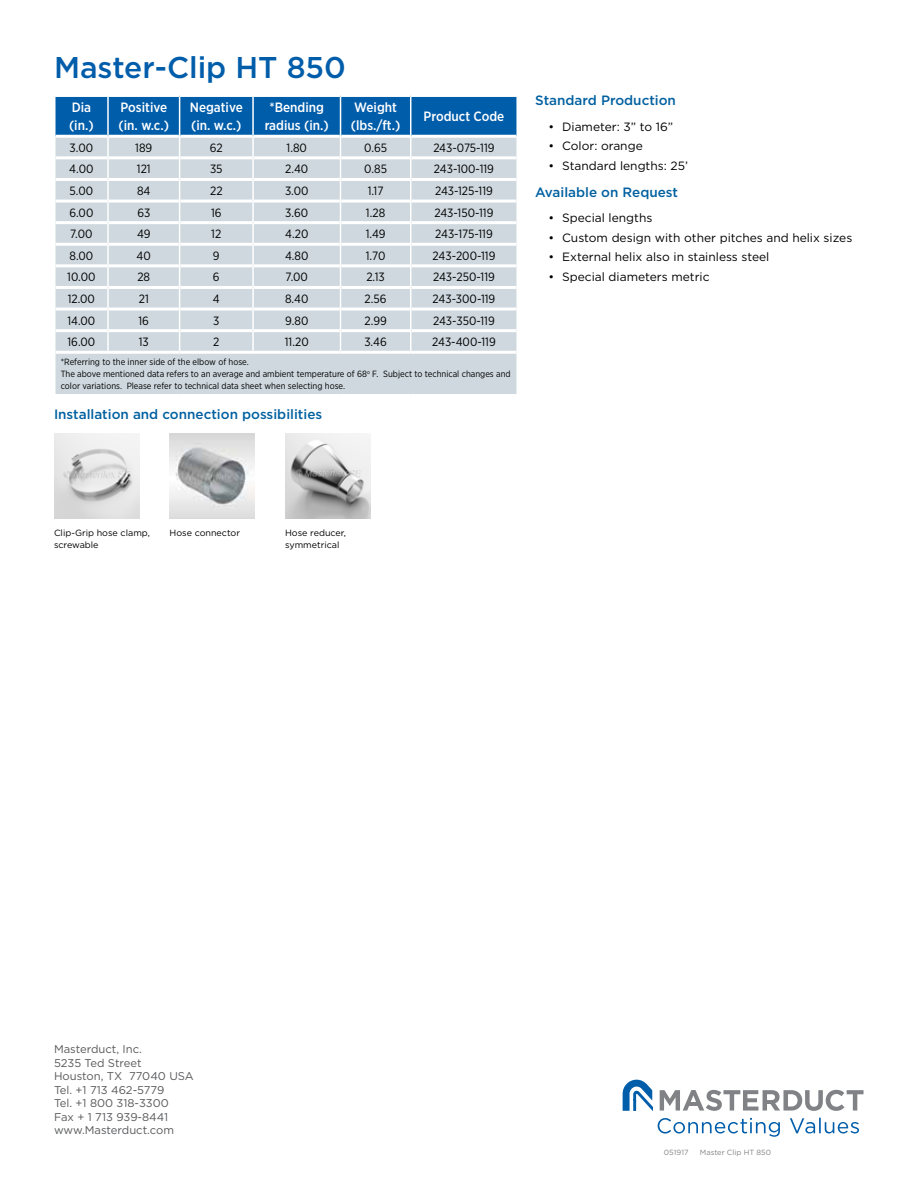
<style>
.page{position:relative;width:918px;height:1188px;background:#fff}
.page>*{position:absolute;margin:0;border:0;box-sizing:border-box;transform-origin:0 0}
.t1{font:500 30px "Gotham";color:#005daa}
.t2{font:500 13.5px/18px "Gotham Narrow";color:#fff}
.t3{font:500 13.5px "Gotham";color:#0060a0}
.t4{font:12px "Gotham Narrow";color:#000}
.t5{font:12px "Gotham";color:#000}
.t6{font:11.25px/13.5px "Gotham";color:#58595b}
.t7{font:9px/12px "Gotham Narrow";color:#000}
.t8{font:9px/12px "Gotham";color:#000}
.t9{font:7.5px "Gotham";color:#808285}
</style>
<div class="page">
<svg style="left:623px;top:1080px;width:29px;height:30px"></svg>
<svg style="left:660px;top:1090px;width:204px;height:21px"></svg>
<svg style="left:658px;top:1118px;width:201px;height:19px"></svg>
<div style="left:56px;top:354px;width:460px;height:40px;background:#ced8de"></div>
<svg style="left:55px;top:95px;width:462px;height:256px;background:#b6cbda"></svg>
<hr style="left:516px;top:331px;width:2px;height:21px;background:#fff">
<img style="left:285px;top:433px;width:85px;height:85px">
<img style="left:55px;top:433px;width:84px;height:85px">
<img style="left:170px;top:433px;width:85px;height:85px">
<h1 class="t1" style="left:54px;top:49px;width:293px">Master-Clip HT 850</h1>
<p class="t2" style="left:69px;top:98px;width:26px">Dia (in.)</p>
<p class="t2" style="left:119px;top:98px;width:52px">Positive (in. w.c.)</p>
<p class="t2" style="left:190px;top:98px;width:54px">Negative (in. w.c.)</p>
<p class="t2" style="left:265px;top:98px;width:66px;text-align:center">*Bending radius (in.)</p>
<p class="t2" style="left:351px;top:98px;width:51px">Weight (lbs./ft.)</p>
<p class="t2" style="left:424px;top:107px;width:82px">Product Code</p>
<p class="t4" style="left:70px;top:140px;width:25px">3.00</p>
<p class="t4" style="left:135px;top:140px;width:19px">189</p>
<p class="t4" style="left:210px;top:140px;width:14px">62</p>
<p class="t4" style="left:287px;top:140px;width:22px">1.80</p>
<p class="t4" style="left:364px;top:140px;width:24px">0.65</p>
<p class="t4" style="left:433px;top:140px;width:63px">243-075-119</p>
<p class="t4" style="left:69px;top:162px;width:26px">4.00</p>
<p class="t4" style="left:137px;top:162px;width:15px">121</p>
<p class="t4" style="left:210px;top:162px;width:14px">35</p>
<p class="t4" style="left:285px;top:162px;width:25px">2.40</p>
<p class="t4" style="left:364px;top:162px;width:24px">0.85</p>
<p class="t4" style="left:434px;top:162px;width:62px">243-100-119</p>
<p class="t4" style="left:70px;top:184px;width:25px">5.00</p>
<p class="t4" style="left:137px;top:184px;width:15px">84</p>
<p class="t4" style="left:210px;top:184px;width:14px">22</p>
<p class="t4" style="left:285px;top:184px;width:25px">3.00</p>
<p class="t4" style="left:368px;top:184px;width:17px">1.17</p>
<p class="t4" style="left:435px;top:184px;width:59px">243-125-119</p>
<p class="t4" style="left:69px;top:205px;width:25px">6.00</p>
<p class="t4" style="left:137px;top:205px;width:14px">63</p>
<p class="t4" style="left:211px;top:205px;width:12px">16</p>
<p class="t4" style="left:285px;top:205px;width:25px">3.60</p>
<p class="t4" style="left:366px;top:205px;width:21px">1.28</p>
<p class="t4" style="left:434px;top:205px;width:61px">243-150-119</p>
<p class="t4" style="left:70px;top:227px;width:24px">7.00</p>
<p class="t4" style="left:137px;top:227px;width:15px">49</p>
<p class="t4" style="left:211px;top:227px;width:12px">12</p>
<p class="t4" style="left:285px;top:227px;width:25px">4.20</p>
<p class="t4" style="left:366px;top:227px;width:21px">1.49</p>
<p class="t4" style="left:435px;top:227px;width:59px">243-175-119</p>
<p class="t4" style="left:70px;top:248px;width:25px">8.00</p>
<p class="t4" style="left:137px;top:248px;width:16px">40</p>
<p class="t4" style="left:213px;top:248px;width:8px">9</p>
<p class="t4" style="left:285px;top:248px;width:25px">4.80</p>
<p class="t4" style="left:366px;top:248px;width:21px">1.70</p>
<p class="t4" style="left:433px;top:248px;width:64px">243-200-119</p>
<p class="t4" style="left:67px;top:270px;width:30px">10.00</p>
<p class="t4" style="left:137px;top:270px;width:14px">28</p>
<p class="t4" style="left:213px;top:270px;width:8px">6</p>
<p class="t4" style="left:286px;top:270px;width:24px">7.00</p>
<p class="t4" style="left:366px;top:270px;width:20px">2.13</p>
<p class="t4" style="left:433px;top:270px;width:63px">243-250-119</p>
<p class="t4" style="left:68px;top:292px;width:29px">12.00</p>
<p class="t4" style="left:139px;top:292px;width:12px">21</p>
<p class="t4" style="left:213px;top:292px;width:8px">4</p>
<p class="t4" style="left:285px;top:292px;width:25px">8.40</p>
<p class="t4" style="left:365px;top:292px;width:23px">2.56</p>
<p class="t4" style="left:433px;top:292px;width:64px">243-300-119</p>
<p class="t4" style="left:67px;top:313px;width:29px">14.00</p>
<p class="t4" style="left:139px;top:313px;width:12px">16</p>
<p class="t4" style="left:213px;top:313px;width:8px">3</p>
<p class="t4" style="left:285px;top:313px;width:25px">9.80</p>
<p class="t4" style="left:364px;top:313px;width:24px">2.99</p>
<p class="t4" style="left:433px;top:313px;width:63px">243-350-119</p>
<p class="t4" style="left:67px;top:335px;width:29px">16.00</p>
<p class="t4" style="left:139px;top:335px;width:12px">13</p>
<p class="t4" style="left:213px;top:335px;width:8px">2</p>
<p class="t4" style="left:285px;top:335px;width:25px">11.20</p>
<p class="t4" style="left:364px;top:335px;width:24px">3.46</p>
<p class="t4" style="left:432px;top:335px;width:65px">243-400-119</p>
<p class="t7" style="left:61px;top:356px;width:451px">*Referring to the inner side of the elbow of hose.<br>The above mentioned data refers to an average and ambient temperature of 68<sup>o</sup> F. Subject to technical changes and color variations. Please refer to technical data sheet when selecting hose.</p>
<p class="t3" style="left:54px;top:406px;width:270px">Installation and connection possibilities</p>
<p class="t3" style="left:535px;top:92px;width:142px">Standard Production</p>
<p class="t5" style="left:549px;top:119px;width:126px">• Diameter: 3” to 16”</p>
<p class="t5" style="left:549px;top:139px;width:96px">• Color: orange</p>
<p class="t5" style="left:549px;top:158px;width:141px">• Standard lengths: 25’</p>
<p class="t3" style="left:535px;top:184px;width:144px">Available on Request</p>
<p class="t5" style="left:549px;top:211px;width:105px">• Special lengths</p>
<p class="t5" style="left:549px;top:230px;width:305px">• Custom design with other pitches and helix sizes</p>
<p class="t5" style="left:549px;top:250px;width:222px">• External helix also in stainless steel</p>
<p class="t5" style="left:549px;top:269px;width:162px">• Special diameters metric</p>
<p class="t8" style="left:54px;top:527px;width:98px">Clip-Grip hose clamp, screwable</p>
<p class="t8" style="left:170px;top:527px;width:72px">Hose connector</p>
<p class="t8" style="left:285px;top:527px;width:62px">Hose reducer, symmetrical</p>
<p class="t6" style="left:54px;top:1043px;width:141px">Masterduct, Inc.<br>5235 Ted Street<br>Houston, TX 77040 USA<br>Tel. +1 713 462-5779<br>Tel. +1 800 318-3300<br>Fax + 1 713 939-8441 www.Masterduct.com</p>
<p class="t9" style="left:664px;top:1148px;width:26px">051917</p>
<p class="t9" style="left:700px;top:1148px;width:73px">Master Clip HT 850</p>
</div>
